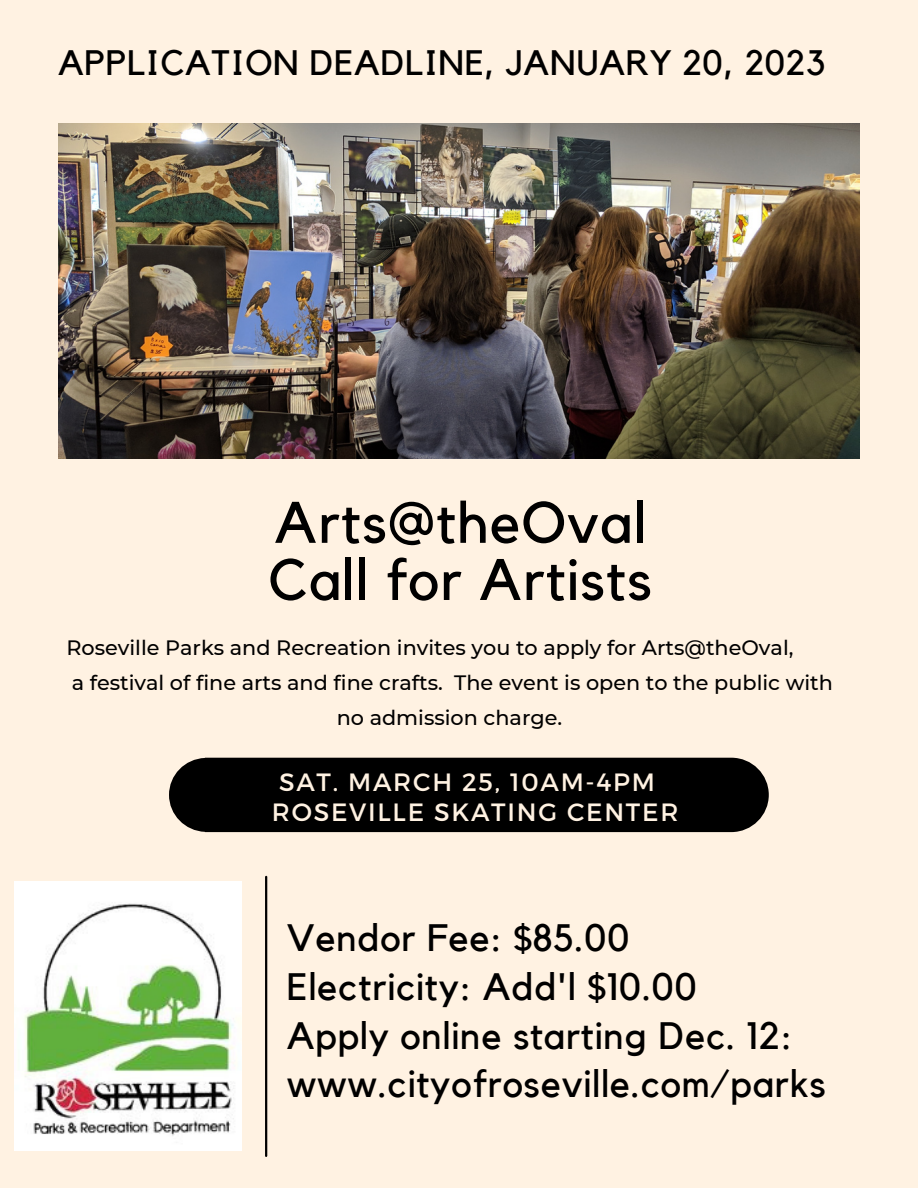
<style>
.page{position:relative;width:918px;height:1188px;background:#fff2e2}
.page>*{position:absolute;margin:0;border:0;box-sizing:border-box;transform-origin:0 0}
.t1{font:57.9px/57.2px "Kollektif";letter-spacing:.02em;color:#000}
.t2{font:38.1px/48.8px "Kollektif";letter-spacing:.02em;color:#000}
.t3{font:35.25px "Kollektif";letter-spacing:.02em;color:#000}
.t4{font:25.05px/30px "Montserrat";letter-spacing:.07em;color:#fff2e2}
.t5{font:500 20.85px "Montserrat";color:#000}
</style>
<div class="page">
<img style="left:58px;top:124px;width:801px;height:335px">
<hr style="left:265px;top:877px;width:2px;height:279px;background:#000">
<div style="left:169px;top:758px;width:600px;height:74px;background:#000;border-radius:37px"></div>
<img style="left:14px;top:882px;width:228px;height:269px">
<h3 class="t3" style="left:58px;top:46px;width:769px">APPLICATION DEADLINE, JANUARY 20, 2023</h3>
<h1 class="t1" style="left:268px;top:496px;width:385px">Arts@theOval<br>Call for Artists</h1>
<p class="t5" style="left:66px;top:635px;width:729px">Roseville Parks and Recreation invites you to apply for Arts@theOval,</p>
<p class="t5" style="left:72px;top:670px;width:763px">a festival of fine arts and fine crafts. The event is open to the public with</p>
<p class="t5" style="left:337px;top:705px;width:227px">no admission charge.</p>
<p class="t4" style="left:272px;top:765px;width:408px">SAT. MARCH 25, 10AM-4PM<br>ROSEVILLE SKATING CENTER</p>
<h2 class="t2" style="left:287px;top:915px;width:541px">Vendor Fee: $85.00<br>Electricity: Add'l $10.00<br>Apply online starting Dec. 12: www.cityofroseville.com/parks</h2>
</div>
